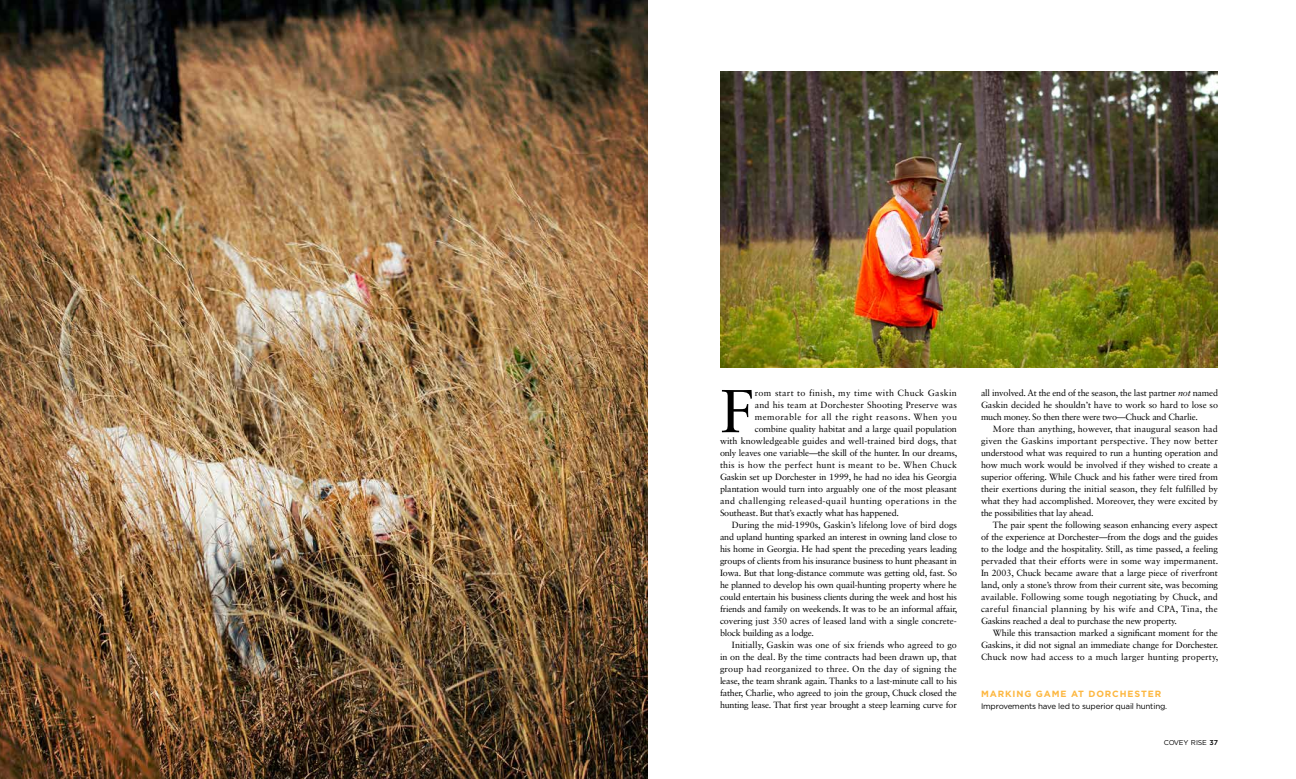
<style>
.page{position:relative;width:1296px;height:779px;background:#fff}
.page>*{position:absolute;margin:0;border:0;box-sizing:border-box;transform-origin:0 0}
.t1{font:60.6px "Sabon LT Std";color:#000}
.t2{font:9px/12px "Sabon LT Std";letter-spacing:-.02em;color:#000;text-align:justify}
.t3{font:9px "Sabon LT Std";letter-spacing:.005em;color:#000}
.t4{font:9px "Sabon LT Std";letter-spacing:.035em;color:#000}
.t5{font:9px "Sabon LT Std";letter-spacing:.015em;color:#000}
.t6{font:9px "Sabon LT Std";letter-spacing:.025em;color:#000}
.t7{font:9px "Sabon LT Std";letter-spacing:.01em;color:#000}
.t8{font:9px "Sabon LT Std";letter-spacing:.045em;color:#000}
.t9{font:700 9px "Gotham";letter-spacing:.1em;color:#fdb740}
.t10{font:8px "Gotham";letter-spacing:-.02em;color:#000}
.t11{font:7px "Gotham";letter-spacing:-.035em;color:#000}
.s1{font-style:italic}
.s2{font-weight:500}
</style>
<div class="page">
<img style="left:720px;top:71px;width:498px;height:297px">
<img style="left:0;top:0;width:648px;height:778px">
<h1 class="t1" style="left:720px;top:375px;width:35px">F</h1>
<p class="t4" style="left:755px;top:388px;width:204px">rom start to finish, my time with Chuck Gaskin</p>
<p class="t7" style="left:755px;top:400px;width:204px">and his team at Dorchester Shooting Preserve was</p>
<p class="t8" style="left:755px;top:411px;width:204px">memorable for all the right reasons. When you</p>
<p class="t2" style="left:755px;top:423px;width:204px">combine quality habitat and a large quail population</p>
<p class="t3" style="left:720px;top:435px;width:238px">with knowledgeable guides and well-trained bird dogs, that</p>
<p class="t2" style="left:720px;top:447px;width:239px">only leaves one variable—the skill of the hunter. In our dreams,</p>
<p class="t6" style="left:720px;top:459px;width:239px">this is how the perfect hunt is meant to be. When Chuck</p>
<p class="t2" style="left:720px;top:471px;width:238px">Gaskin set up Dorchester in 1999, he had no idea his Georgia</p>
<p class="t2" style="left:720px;top:483px;width:238px">plantation would turn into arguably one of the most pleasant</p>
<p class="t4" style="left:720px;top:495px;width:238px">and challenging released-quail hunting operations in the</p>
<p class="t2" style="left:720px;top:507px;width:180px">Southeast. But that’s exactly what has happened.</p>
<p class="t2" style="left:732px;top:519px;width:227px">During the mid-1990s, Gaskin’s lifelong love of bird dogs</p>
<p class="t2" style="left:720px;top:531px;width:239px">and upland hunting sparked an interest in owning land close to</p>
<p class="t2" style="left:720px;top:543px;width:238px">his home in Georgia. He had spent the preceding years leading</p>
<p class="t2" style="left:720px;top:555px;width:239px">groups of clients from his insurance business to hunt pheasant in</p>
<p class="t2" style="left:720px;top:567px;width:239px">Iowa. But that long-distance commute was getting old, fast. So</p>
<p class="t2" style="left:720px;top:579px;width:238px">he planned to develop his own quail-hunting property where he</p>
<p class="t2" style="left:720px;top:591px;width:239px">could entertain his business clients during the week and host his</p>
<p class="t2" style="left:720px;top:603px;width:239px">friends and family on weekends. It was to be an informal affair,</p>
<p class="t2" style="left:720px;top:615px;width:238px">covering just 350 acres of leased land with a single concrete-</p>
<p class="t2" style="left:720px;top:627px;width:96px">block building as a lodge.</p>
<p class="t3" style="left:732px;top:639px;width:226px">Initially, Gaskin was one of six friends who agreed to go</p>
<p class="t2" style="left:720px;top:651px;width:238px">in on the deal. By the time contracts had been drawn up, that</p>
<p class="t5" style="left:720px;top:663px;width:238px">group had reorganized to three. On the day of signing the</p>
<p class="t2" style="left:720px;top:675px;width:239px">lease, the team shrank again. Thanks to a last-minute call to his</p>
<p class="t2" style="left:720px;top:687px;width:238px">father, Charlie, who agreed to join the group, Chuck closed the</p>
<p class="t2" style="left:720px;top:699px;width:238px">hunting lease. That first year brought a steep learning curve for</p>
<p class="t2" style="left:981px;top:387px;width:239px">all involved. At the end of the season, the last partner <span class="s1">not</span> named Gaskin decided he shouldn’t have to work so hard to lose so much money. So then there were two—Chuck and Charlie.</p>
<p class="t2" style="left:981px;top:423px;width:239px;text-indent:12px">More than anything, however, that inaugural season had given the Gaskins important perspective. They now better understood what was required to run a hunting operation and how much work would be involved if they wished to create a superior offering. While Chuck and his father were tired from their exertions during the initial season, they felt fulfilled by what they had accomplished. Moreover, they were excited by the possibilities that lay ahead.</p>
<p class="t2" style="left:981px;top:519px;width:239px;text-indent:12px">The pair spent the following season enhancing every aspect of the experience at Dorchester—from the dogs and the guides to the lodge and the hospitality. Still, as time passed, a feeling pervaded that their efforts were in some way impermanent.<br>In 2003, Chuck became aware that a large piece of riverfront land, only a stone’s throw from their current site, was becoming available. Following some tough negotiating by Chuck, and careful financial planning by his wife and CPA, Tina, the Gaskins reached a deal to purchase the new property.</p>
<p class="t2" style="left:981px;top:627px;width:239px;text-indent:12px">While this transaction marked a significant moment for the Gaskins, it did not signal an immediate change for Dorchester.<br>Chuck now had access to a much larger hunting property,</p>
<p class="t9" style="left:981px;top:688px;width:182px">MARKING GAME AT DORCHESTER</p>
<p class="t10" style="left:981px;top:702px;width:188px">Improvements have led to superior quail hunting.</p>
<p class="t11" style="left:1164px;top:738px;width:56px">COVEY RISE <span class="s2">37</span></p>
</div>
